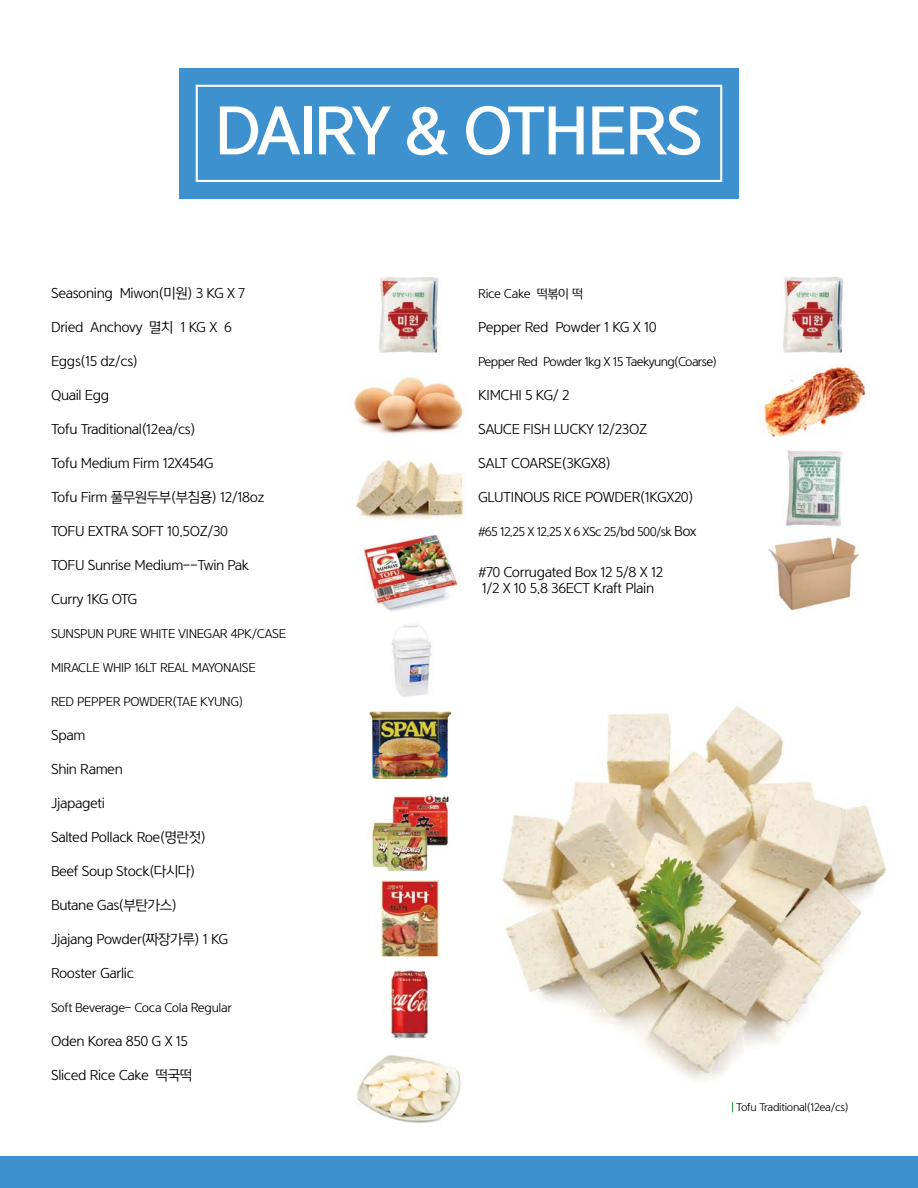
<style>
.page{position:relative;width:918px;height:1188px;background:#fff}
.page>*{position:absolute;margin:0;border:0;box-sizing:border-box;transform-origin:0 0}
.t1{font:60px "Yoon Gothic Pro 770";letter-spacing:-.05em;color:#fff}
.t2{font:13.5px/16.5px "Yoon Gothic Pro 740";letter-spacing:-.025em;color:#000}
.t3{font:12px "Yoon Gothic Pro 740";letter-spacing:-.025em;color:#000}
.t4{font:12px "Yoon Gothic Pro 740";letter-spacing:-.05em;color:#000}
.t5{font:10.5px "Yoon Gothic Pro 740";letter-spacing:-.025em;color:#000}
.s1{font-size:13.5px}
</style>
<div class="page">
<img style="left:442px;top:706px;width:445px;height:407px">
<div style="left:179px;top:68px;width:560px;height:131px;background:#3e91cf"></div>
<div style="left:196px;top:85px;width:526px;height:97px;border:2px solid #fff"></div>
<div style="left:0;top:1157px;width:918px;height:31px;background:#3e91cf"></div>
<img style="left:379px;top:276px;width:60px;height:77px">
<img style="left:783px;top:276px;width:60px;height:77px">
<img style="left:354px;top:377px;width:110px;height:58px">
<img style="left:760px;top:366px;width:106px;height:71px">
<img style="left:355px;top:459px;width:111px;height:61px">
<img style="left:785px;top:450px;width:58px;height:76px">
<img style="left:363px;top:535px;width:96px;height:76px">
<img style="left:769px;top:537px;width:90px;height:74px">
<img style="left:391px;top:624px;width:42px;height:73px">
<img style="left:369px;top:711px;width:81px;height:68px">
<img style="left:371px;top:795px;width:82px;height:76px">
<img style="left:380px;top:880px;width:71px;height:77px">
<img style="left:384px;top:969px;width:87px;height:69px">
<img style="left:356px;top:1051px;width:111px;height:72px">
<h1 class="t1" style="left:214px;top:89px;width:491px">DAIRY &amp; OTHERS</h1>
<p class="t2" style="left:51px;top:285px;width:196px">Seasoning Miwon(미원) 3 KG X 7</p>
<p class="t2" style="left:51px;top:319px;width:182px">Dried Anchovy 멸치 1 KG X 6</p>
<p class="t2" style="left:51px;top:353px;width:88px">Eggs(15 dz/cs)</p>
<p class="t2" style="left:51px;top:387px;width:60px">Quail Egg</p>
<p class="t2" style="left:51px;top:421px;width:146px">Tofu Traditional(12ea/cs)</p>
<p class="t2" style="left:51px;top:455px;width:164px">Tofu Medium Firm 12X454G</p>
<p class="t2" style="left:51px;top:489px;width:215px">Tofu Firm 풀무원두부(부침용) 12/18oz</p>
<p class="t2" style="left:51px;top:523px;width:179px">TOFU EXTRA SOFT 10.5OZ/30</p>
<p class="t2" style="left:51px;top:557px;width:200px">TOFU Sunrise Medium--Twin Pak</p>
<p class="t2" style="left:51px;top:591px;width:88px">Curry 1KG OTG</p>
<p class="t3" style="left:51px;top:626px;width:236px">SUNSPUN PURE WHITE VINEGAR 4PK/CASE</p>
<p class="t3" style="left:51px;top:660px;width:206px">MIRACLE WHIP 16LT REAL MAYONAISE</p>
<p class="t3" style="left:51px;top:694px;width:194px">RED PEPPER POWDER(TAE KYUNG)</p>
<p class="t2" style="left:51px;top:727px;width:36px">Spam</p>
<p class="t2" style="left:51px;top:761px;width:73px">Shin Ramen</p>
<p class="t2" style="left:51px;top:795px;width:55px">Jjapageti</p>
<p class="t2" style="left:51px;top:829px;width:156px">Salted Pollack Roe(명란젓)</p>
<p class="t2" style="left:51px;top:863px;width:146px">Beef Soup Stock(다시다)</p>
<p class="t2" style="left:51px;top:897px;width:127px">Butane Gas(부탄가스)</p>
<p class="t2" style="left:51px;top:931px;width:179px">Jjajang Powder(짜장가루) 1 KG</p>
<p class="t2" style="left:51px;top:965px;width:84px">Rooster Garlic</p>
<p class="t3" style="left:51px;top:1000px;width:182px">Soft Beverage- Coca Cola Regular</p>
<p class="t2" style="left:51px;top:1033px;width:139px">Oden Korea 850 G X 15</p>
<p class="t2" style="left:51px;top:1067px;width:143px">Sliced Rice Cake 떡국떡</p>
<p class="t3" style="left:478px;top:286px;width:107px">Rice Cake 떡볶이 떡</p>
<p class="t2" style="left:478px;top:319px;width:180px">Pepper Red Powder 1 KG X 10</p>
<p class="t4" style="left:478px;top:354px;width:240px">Pepper Red Powder 1kg X 15 Taekyung(Coarse)</p>
<p class="t2" style="left:478px;top:387px;width:93px">KIMCHI 5 KG/ 2</p>
<p class="t2" style="left:478px;top:421px;width:170px">SAUCE FISH LUCKY 12/23OZ</p>
<p class="t2" style="left:478px;top:455px;width:134px">SALT COARSE(3KGX8)</p>
<p class="t2" style="left:478px;top:489px;width:217px">GLUTINOUS RICE POWDER(1KGX20)</p>
<p class="t4" style="left:478px;top:524px;width:220px">#65 12.25 X 12.25 X 6 XSc 25/bd 500/sk <span class="s1">Box</span></p>
<p class="t2" style="left:478px;top:563px;width:186px">#70 Corrugated Box 12 5/8 X 12<br>1/2 X 10 5.8 36ECT Kraft Plain</p>
<p class="t5" style="left:736px;top:1100px;width:114px">Tofu Traditional(12ea/cs)</p>
</div>
